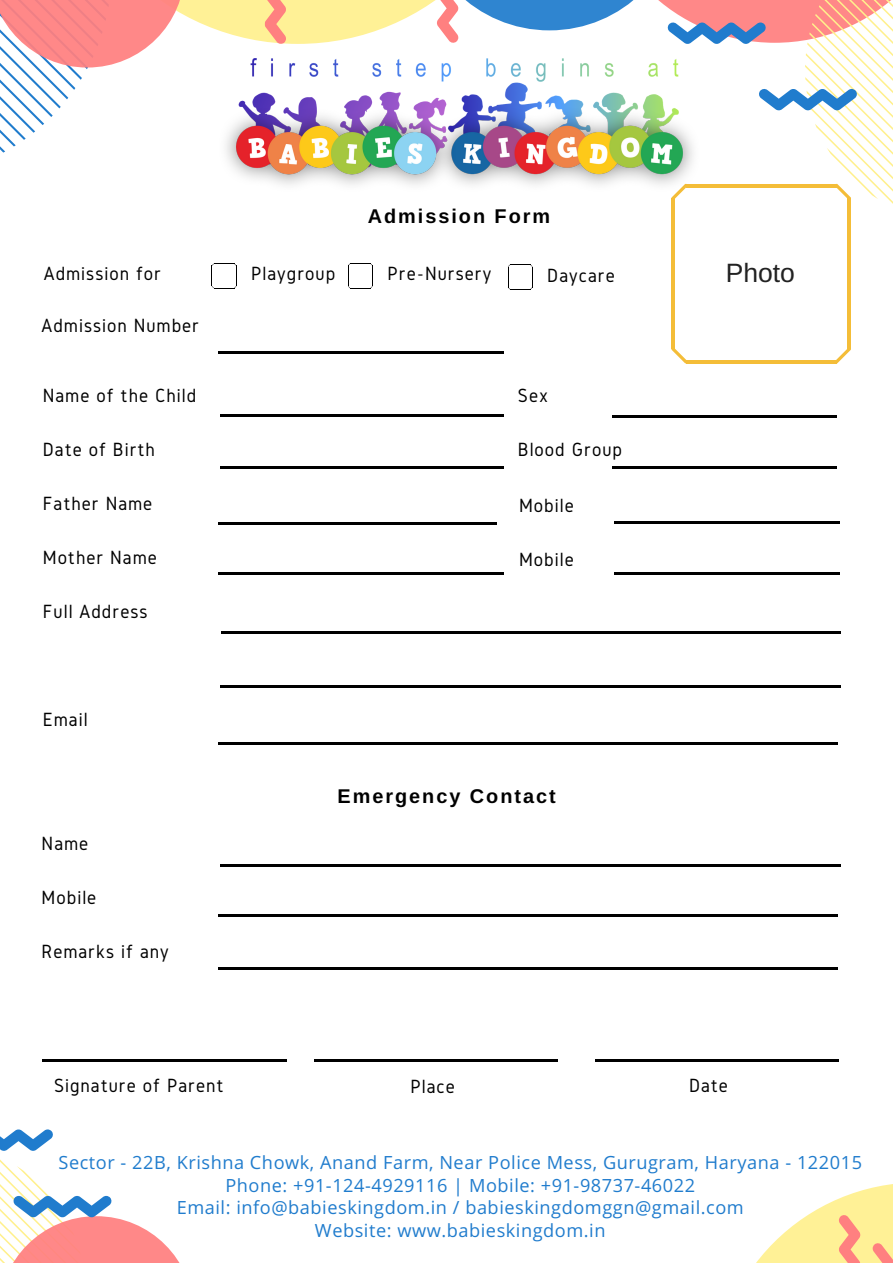
<style>
.page{position:relative;width:893px;height:1263px;background:#fff}
.page>*{position:absolute;margin:0;border:0;box-sizing:border-box;transform-origin:0 0}
.t1{font:26.55px "Arimo";color:#222}
.t2{font:19.8px "Gidole";letter-spacing:.05em;color:#000}
.t3{font:700 19.8px "Arimo";letter-spacing:.1em;color:#000}
.t4{font:18.15px/22.5px "Open Sans";letter-spacing:.03em;color:#207ccd;text-align:center}
</style>
<div class="page">
<svg style="left:0;top:1129px;width:180px;height:134px"></svg>
<svg style="left:756px;top:1184px;width:137px;height:79px"></svg>
<hr style="left:848px;top:199px;width:3px;height:150px;background:#f4bd38">
<svg style="left:836px;top:348px;width:15px;height:15px"></svg>
<svg style="left:671px;top:349px;width:15px;height:14px"></svg>
<hr style="left:686px;top:360px;width:150px;height:3px;background:#f4bd38">
<hr style="left:671px;top:199px;width:4px;height:150px;background:#f4bd38">
<svg style="left:0;top:0;width:893px;height:221px"></svg>
<hr style="left:488px;top:351px;width:16px;height:3px;background:#000">
<hr style="left:218px;top:351px;width:15px;height:3px;background:#000">
<hr style="left:382px;top:351px;width:107px;height:3px;background:#000">
<hr style="left:275px;top:351px;width:107px;height:3px;background:#000">
<hr style="left:233px;top:351px;width:42px;height:3px;background:#000">
<hr style="left:488px;top:414px;width:16px;height:3px;background:#000">
<hr style="left:220px;top:414px;width:16px;height:3px;background:#000">
<hr style="left:382px;top:414px;width:107px;height:3px;background:#000">
<hr style="left:275px;top:414px;width:107px;height:3px;background:#000">
<hr style="left:235px;top:414px;width:40px;height:3px;background:#000">
<svg style="left:489px;top:466px;width:15px;height:2px"></svg>
<svg style="left:220px;top:466px;width:15px;height:2px"></svg>
<hr style="left:382px;top:466px;width:107px;height:2px;background:#000">
<hr style="left:275px;top:466px;width:107px;height:2px;background:#000">
<hr style="left:235px;top:466px;width:40px;height:2px;background:#000">
<hr style="left:482px;top:522px;width:15px;height:3px;background:#000">
<hr style="left:218px;top:522px;width:15px;height:3px;background:#000">
<hr style="left:375px;top:522px;width:107px;height:3px;background:#000">
<hr style="left:268px;top:522px;width:107px;height:3px;background:#000">
<hr style="left:233px;top:522px;width:36px;height:3px;background:#000">
<hr style="left:488px;top:572px;width:16px;height:3px;background:#000">
<hr style="left:218px;top:572px;width:15px;height:3px;background:#000">
<hr style="left:382px;top:572px;width:107px;height:3px;background:#000">
<hr style="left:275px;top:572px;width:107px;height:3px;background:#000">
<hr style="left:233px;top:572px;width:42px;height:3px;background:#000">
<svg style="left:825px;top:631px;width:15px;height:2px"></svg>
<svg style="left:221px;top:631px;width:15px;height:2px"></svg>
<hr style="left:718px;top:631px;width:107px;height:2px;background:#000">
<hr style="left:611px;top:631px;width:108px;height:2px;background:#000">
<hr style="left:504px;top:631px;width:108px;height:2px;background:#000">
<hr style="left:398px;top:631px;width:107px;height:2px;background:#000">
<hr style="left:291px;top:631px;width:107px;height:2px;background:#000">
<hr style="left:236px;top:631px;width:55px;height:2px;background:#000">
<hr style="left:825px;top:685px;width:15px;height:3px;background:#000">
<hr style="left:220px;top:685px;width:16px;height:3px;background:#000">
<hr style="left:718px;top:685px;width:107px;height:3px;background:#000">
<hr style="left:611px;top:685px;width:108px;height:3px;background:#000">
<hr style="left:505px;top:685px;width:107px;height:3px;background:#000">
<hr style="left:398px;top:685px;width:107px;height:3px;background:#000">
<hr style="left:291px;top:685px;width:107px;height:3px;background:#000">
<hr style="left:235px;top:685px;width:56px;height:3px;background:#000">
<hr style="left:823px;top:742px;width:15px;height:3px;background:#000">
<hr style="left:218px;top:742px;width:15px;height:3px;background:#000">
<hr style="left:716px;top:742px;width:107px;height:3px;background:#000">
<hr style="left:609px;top:742px;width:107px;height:3px;background:#000">
<hr style="left:502px;top:742px;width:108px;height:3px;background:#000">
<hr style="left:396px;top:742px;width:107px;height:3px;background:#000">
<hr style="left:289px;top:742px;width:107px;height:3px;background:#000">
<hr style="left:233px;top:742px;width:56px;height:3px;background:#000">
<hr style="left:824px;top:521px;width:15px;height:3px;background:#000">
<hr style="left:614px;top:521px;width:16px;height:3px;background:#000">
<hr style="left:717px;top:521px;width:107px;height:3px;background:#000">
<hr style="left:629px;top:521px;width:89px;height:3px;background:#000">
<svg style="left:824px;top:572px;width:15px;height:2px"></svg>
<svg style="left:614px;top:572px;width:15px;height:2px"></svg>
<hr style="left:717px;top:572px;width:107px;height:2px;background:#000">
<hr style="left:629px;top:572px;width:89px;height:2px;background:#000">
<hr style="left:825px;top:864px;width:15px;height:3px;background:#000">
<hr style="left:220px;top:864px;width:16px;height:3px;background:#000">
<hr style="left:718px;top:864px;width:107px;height:3px;background:#000">
<hr style="left:611px;top:864px;width:108px;height:3px;background:#000">
<hr style="left:505px;top:864px;width:107px;height:3px;background:#000">
<hr style="left:398px;top:864px;width:107px;height:3px;background:#000">
<hr style="left:291px;top:864px;width:107px;height:3px;background:#000">
<hr style="left:235px;top:864px;width:56px;height:3px;background:#000">
<hr style="left:823px;top:914px;width:15px;height:3px;background:#000">
<hr style="left:218px;top:914px;width:15px;height:3px;background:#000">
<hr style="left:716px;top:914px;width:107px;height:3px;background:#000">
<hr style="left:609px;top:914px;width:107px;height:3px;background:#000">
<hr style="left:502px;top:914px;width:108px;height:3px;background:#000">
<hr style="left:396px;top:914px;width:107px;height:3px;background:#000">
<hr style="left:289px;top:914px;width:107px;height:3px;background:#000">
<hr style="left:233px;top:914px;width:56px;height:3px;background:#000">
<hr style="left:823px;top:967px;width:15px;height:3px;background:#000">
<hr style="left:218px;top:967px;width:15px;height:3px;background:#000">
<hr style="left:716px;top:967px;width:107px;height:3px;background:#000">
<hr style="left:609px;top:967px;width:107px;height:3px;background:#000">
<hr style="left:502px;top:967px;width:108px;height:3px;background:#000">
<hr style="left:396px;top:967px;width:107px;height:3px;background:#000">
<hr style="left:289px;top:967px;width:107px;height:3px;background:#000">
<hr style="left:233px;top:967px;width:56px;height:3px;background:#000">
<svg style="left:272px;top:1060px;width:15px;height:2px"></svg>
<hr style="left:172px;top:1060px;width:100px;height:2px;background:#000">
<hr style="left:72px;top:1060px;width:100px;height:2px;background:#000">
<svg style="left:42px;top:1060px;width:30px;height:2px"></svg>
<hr style="left:542px;top:1059px;width:16px;height:3px;background:#000">
<hr style="left:315px;top:1059px;width:15px;height:3px;background:#000">
<hr style="left:436px;top:1059px;width:107px;height:3px;background:#000">
<hr style="left:330px;top:1059px;width:106px;height:3px;background:#000">
<hr style="left:823px;top:1059px;width:15px;height:3px;background:#000">
<hr style="left:595px;top:1059px;width:16px;height:3px;background:#000">
<hr style="left:716px;top:1059px;width:107px;height:3px;background:#000">
<hr style="left:610px;top:1059px;width:107px;height:3px;background:#000">
<hr style="left:822px;top:415px;width:15px;height:3px;background:#000">
<hr style="left:612px;top:415px;width:15px;height:3px;background:#000">
<hr style="left:715px;top:415px;width:107px;height:3px;background:#000">
<hr style="left:627px;top:415px;width:89px;height:3px;background:#000">
<svg style="left:822px;top:466px;width:15px;height:2px"></svg>
<svg style="left:612px;top:466px;width:15px;height:2px"></svg>
<hr style="left:715px;top:466px;width:107px;height:2px;background:#000">
<hr style="left:627px;top:466px;width:89px;height:2px;background:#000">
<img style="left:218px;top:59px;width:482px;height:134px">
<svg style="left:212px;top:264px;width:25px;height:25px"></svg>
<svg style="left:348px;top:264px;width:25px;height:25px"></svg>
<svg style="left:508px;top:265px;width:25px;height:25px"></svg>
<p class="t3" style="left:368px;top:205px;width:184px">Admission Form</p>
<p class="t2" style="left:44px;top:263px;width:119px">Admission for</p>
<p class="t2" style="left:251px;top:263px;width:86px">Playgroup</p>
<p class="t2" style="left:387px;top:263px;width:106px">Pre-Nursery</p>
<p class="t2" style="left:547px;top:264px;width:69px">Daycare</p>
<p class="t2" style="left:42px;top:315px;width:159px">Admission Number</p>
<p class="t2" style="left:43px;top:384px;width:155px">Name of the Child</p>
<p class="t2" style="left:43px;top:439px;width:114px">Date of Birth</p>
<p class="t2" style="left:43px;top:493px;width:111px">Father Name</p>
<p class="t2" style="left:43px;top:547px;width:116px">Mother Name</p>
<p class="t2" style="left:43px;top:601px;width:106px">Full Address</p>
<p class="t2" style="left:43px;top:709px;width:46px">Email</p>
<p class="t2" style="left:42px;top:833px;width:48px">Name</p>
<p class="t2" style="left:42px;top:887px;width:56px">Mobile</p>
<p class="t2" style="left:42px;top:941px;width:129px">Remarks if any</p>
<p class="t2" style="left:518px;top:384px;width:32px">Sex</p>
<p class="t2" style="left:518px;top:439px;width:106px">Blood Group</p>
<p class="t2" style="left:519px;top:495px;width:56px">Mobile</p>
<p class="t2" style="left:519px;top:549px;width:56px">Mobile</p>
<p class="t3" style="left:337px;top:785px;width:220px">Emergency Contact</p>
<h1 class="t1" style="left:726px;top:257px;width:71px">Photo</h1>
<p class="t2" style="left:54px;top:1075px;width:171px">Signature of Parent</p>
<p class="t2" style="left:410px;top:1076px;width:46px">Place</p>
<p class="t2" style="left:689px;top:1075px;width:41px">Date</p>
<p class="t4" style="left:58px;top:1151px;width:805px">Sector - 22B, Krishna Chowk, Anand Farm, Near Police Mess, Gurugram, Haryana - 122015<br>Phone: +91-124-4929116 | Mobile: +91-98737-46022<br>Email: info@babieskingdom.in / babieskingdomggn@gmail.com<br>Website: www.babieskingdom.in</p>
</div>
